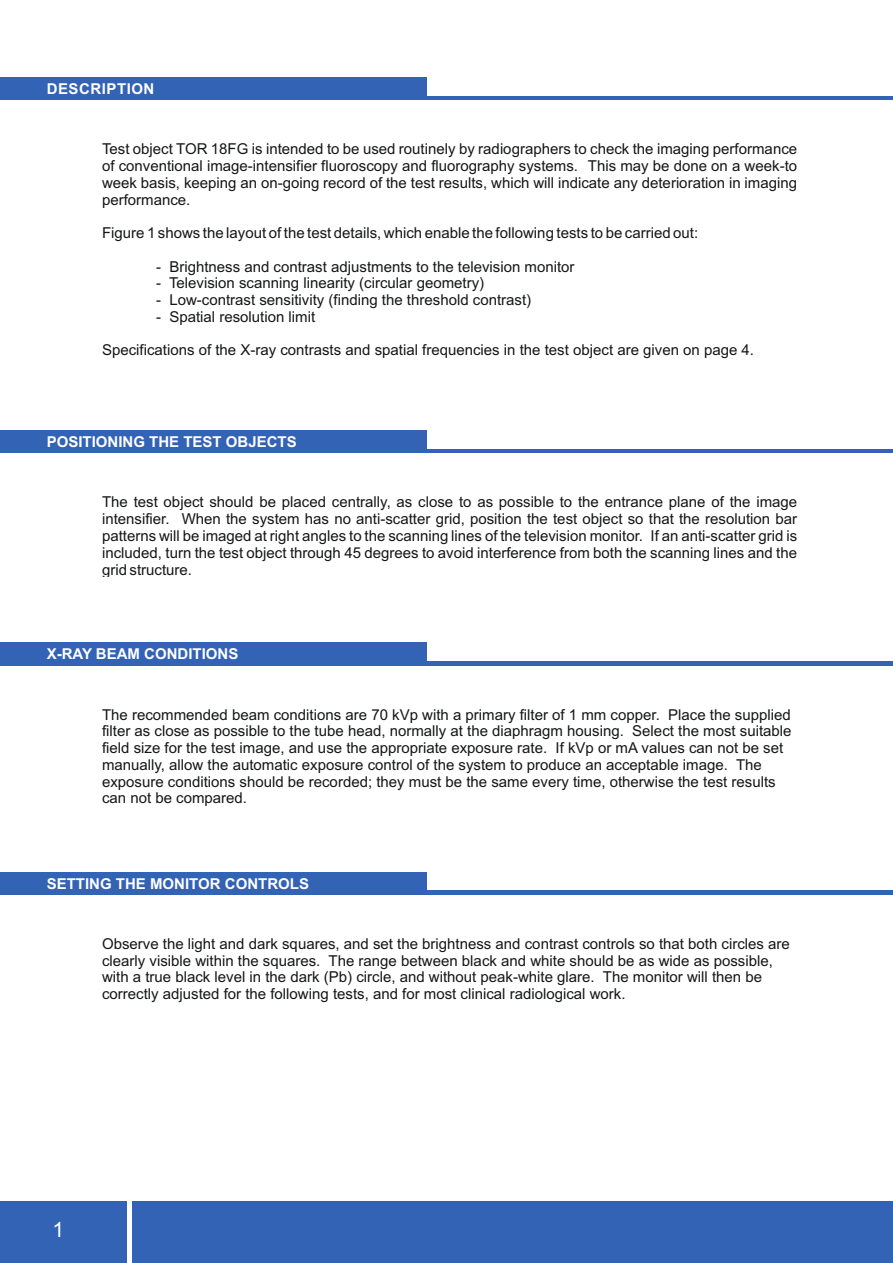
<style>
.page{position:relative;width:893px;height:1263px;background:#fff}
.page>*{position:absolute;margin:0;border:0;box-sizing:border-box;transform-origin:0 0}
.t1{font:21px "Arial";color:#fff}
.t2{font:15px/16.8px "Arial";color:#151616;text-align:justify}
.t3{font:700 15px "Arial";color:#fff}
.t4{font:700 15px "Arial";letter-spacing:.035em;color:#fff}
</style>
<div class="page">
<div style="left:0;top:1201px;width:893px;height:62px;background:#3363b5"></div>
<hr style="left:127px;top:1189px;width:4px;height:74px;background:#fff">
<div style="left:0;top:96px;width:893px;height:5px;background:#3363b5"></div>
<div style="left:0;top:77px;width:427px;height:22px;background:#3363b5"></div>
<div style="left:0;top:449px;width:893px;height:5px;background:#3363b5"></div>
<div style="left:0;top:431px;width:427px;height:21px;background:#3363b5"></div>
<hr style="left:0;top:662px;width:893px;height:4px;background:#3363b5">
<div style="left:0;top:643px;width:427px;height:21px;background:#3363b5"></div>
<hr style="left:0;top:891px;width:893px;height:4px;background:#3363b5">
<div style="left:0;top:872px;width:427px;height:21px;background:#3363b5"></div>
<p class="t4" style="left:47px;top:83px;width:109px">DESCRIPTION</p>
<p class="t2" style="left:102px;top:142px;width:697px">Test object TOR 18FG is intended to be used routinely by radiographers to check the imaging performance of conventional image-intensifier fluoroscopy and fluorography systems. This may be done on a week-to week basis, keeping an on-going record of the test results, which will indicate any deterioration in imaging performance.</p>
<p class="t2" style="left:102px;top:226px;width:598px">Figure 1 shows the layout of the test details, which enable the following tests to be carried out:</p>
<p class="t2" style="left:156px;top:259px;width:420px">- Brightness and contrast adjustments to the television monitor</p>
<p class="t2" style="left:156px;top:276px;width:330px">- Television scanning linearity (circular geometry)</p>
<p class="t2" style="left:156px;top:293px;width:377px">- Low-contrast sensitivity (finding the threshold contrast)</p>
<p class="t2" style="left:156px;top:310px;width:161px">- Spatial resolution limit</p>
<p class="t2" style="left:102px;top:343px;width:654px">Specifications of the X-ray contrasts and spatial frequencies in the test object are given on page 4.</p>
<p class="t3" style="left:47px;top:436px;width:252px">POSITIONING THE TEST OBJECTS</p>
<p class="t2" style="left:102px;top:495px;width:697px">The test object should be placed centrally, as close to as possible to the entrance plane of the image intensifier. When the system has no anti-scatter grid, position the test object so that the resolution bar patterns will be imaged at right angles to the scanning lines of the television monitor. If an anti-scatter grid is included, turn the test object through 45 degrees to avoid interference from both the scanning lines and the grid structure.</p>
<p class="t3" style="left:47px;top:648px;width:193px">X-RAY BEAM CONDITIONS</p>
<p class="t2" style="left:102px;top:707px;width:691px;text-align:left">The recommended beam conditions are 70 kVp with a primary filter of 1 mm copper. Place the supplied filter as close as possible to the tube head, normally at the diaphragm housing. Select the most suitable field size for the test image, and use the appropriate exposure rate. If kVp or mA values can not be set manually, allow the automatic exposure control of the system to produce an acceptable image. The exposure conditions should be recorded; they must be the same every time, otherwise the test results can not be compared.</p>
<p class="t3" style="left:47px;top:878px;width:264px">SETTING THE MONITOR CONTROLS</p>
<p class="t2" style="left:102px;top:936px;width:689px;text-align:left">Observe the light and dark squares, and set the brightness and contrast controls so that both circles are clearly visible within the squares. The range between black and white should be as wide as possible, with a true black level in the dark (Pb) circle, and without peak-white glare. The monitor will then be correctly adjusted for the following tests, and for most clinical radiological work.</p>
<h1 class="t1" style="left:52px;top:1222px;width:13px">1</h1>
</div>
